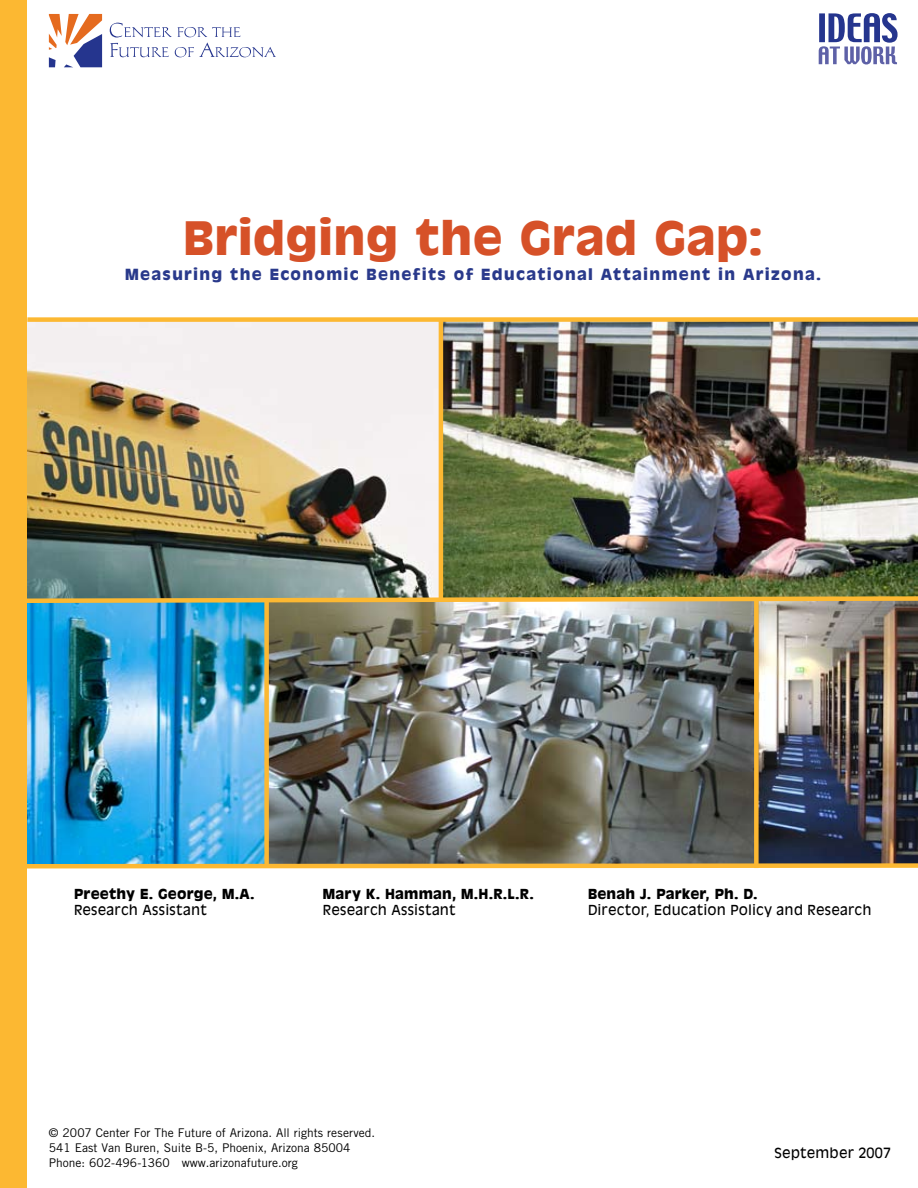
<style>
.page{position:relative;width:918px;height:1188px;background:#fff}
.page>*{position:absolute;margin:0;border:0;box-sizing:border-box;transform-origin:0 0}
.t1{font:700 45px "Antique Olive";letter-spacing:.005em;color:#d65128}
.t2{font:700 15px "Antique Olive";letter-spacing:.09em;color:#29398b}
.t3{font:13.5px "Antique Olive";letter-spacing:.02em;color:#000}
.t4{font:700 13.5px "Antique Olive";letter-spacing:.015em;color:#000}
.t5{font:12px/15px "Trade Gothic";color:#000}
</style>
<div class="page">
<svg style="left:49px;top:14px;width:53px;height:53px"></svg>
<svg style="left:110px;top:23px;width:166px;height:34px"></svg>
<svg style="left:819px;top:13px;width:79px;height:52px"></svg>
<div style="left:0;top:0;width:27px;height:1188px;background:#fcb832"></div>
<img style="left:759px;top:605px;width:159px;height:256px">
<img style="left:27px;top:605px;width:237px;height:256px">
<img style="left:27px;top:322px;width:891px;height:272px">
<img style="left:269px;top:605px;width:485px;height:256px">
<img style="left:27px;top:594px;width:891px;height:11px">
<hr style="left:439px;top:320px;width:4px;height:278px;background:#fcb832">
<div style="left:264px;top:601px;width:5px;height:265px;background:#fcb832"></div>
<div style="left:754px;top:600px;width:5px;height:268px;background:#fcb832"></div>
<svg style="left:27px;top:861px;width:891px;height:8px"></svg>
<div style="left:27px;top:317px;width:891px;height:5px;background:#fcb832"></div>
<h1 class="t1" style="left:183px;top:208px;width:581px">Bridging the Grad Gap:</h1>
<p class="t2" style="left:125px;top:265px;width:698px">Measuring the Economic Benefits of Educational Attainment in Arizona.</p>
<p class="t4" style="left:74px;top:885px;width:182px">Preethy E. George, M.A.</p>
<p class="t3" style="left:74px;top:901px;width:134px">Research Assistant</p>
<p class="t4" style="left:323px;top:885px;width:212px">Mary K. Hamman, M.H.R.L.R.</p>
<p class="t3" style="left:323px;top:901px;width:134px">Research Assistant</p>
<p class="t4" style="left:588px;top:885px;width:171px">Benah J. Parker, Ph. D.</p>
<p class="t3" style="left:588px;top:901px;width:285px">Director, Education Policy and Research</p>
<p class="t5" style="left:49px;top:1125px;width:328px">© 2007 Center For The Future of Arizona. All rights reserved.<br>541 East Van Buren, Suite B-5, Phoenix, Arizona 85004<br>Phone: 602-496-1360 www.arizonafuture.org</p>
<p class="t3" style="left:775px;top:1144px;width:118px">September 2007</p>
</div>
